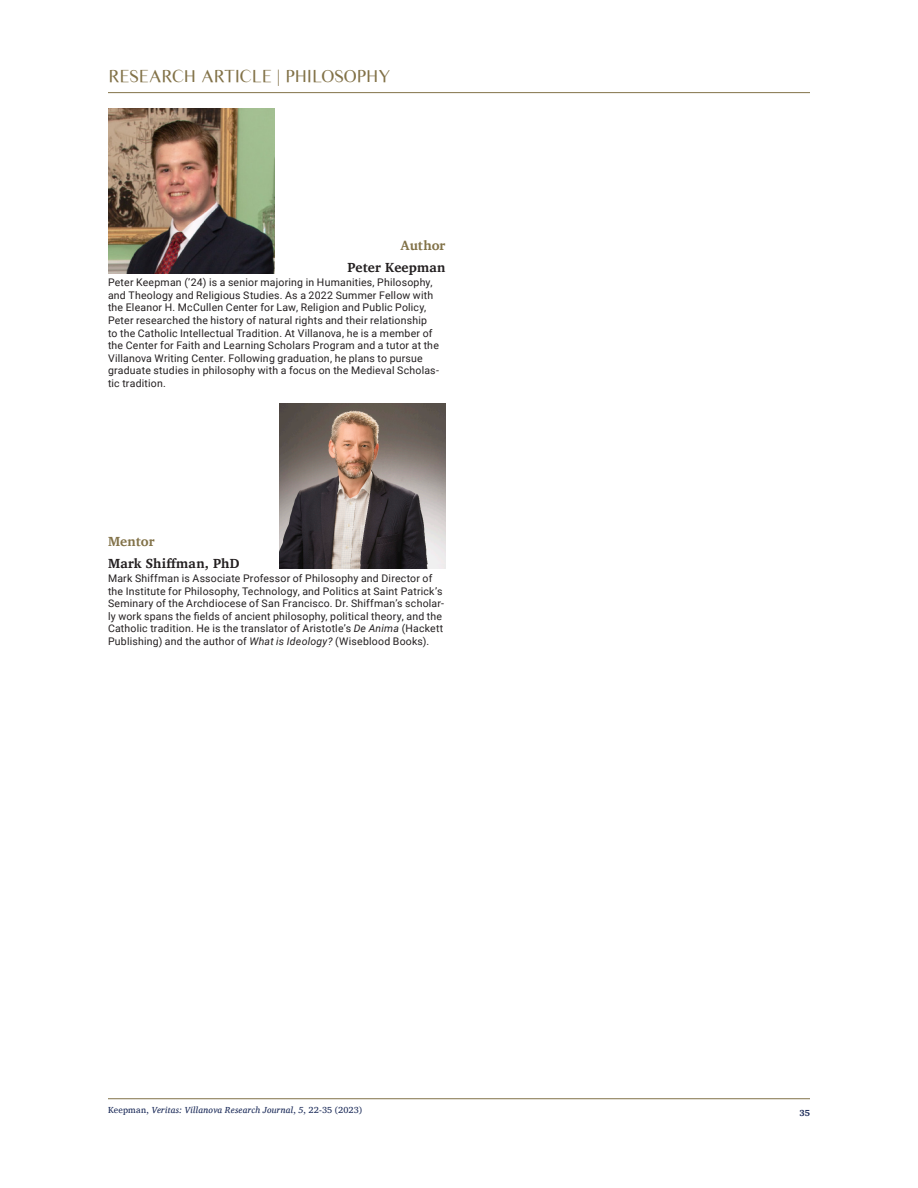
<style>
.page{position:relative;width:918px;height:1188px;background:#fff}
.page>*{position:absolute;margin:0;border:0;box-sizing:border-box;transform-origin:0 0}
.t1{font:18px "Times Sans Serif";letter-spacing:-.04em;color:#827248}
.t2{font:700 13.5px "Charis SIL";letter-spacing:.005em;color:#231f20}
.t3{font:700 13.5px "Charis SIL";color:#827248}
.t4{font:10.5px/12.6px "Roboto";letter-spacing:.02em;color:#231f20}
.t5{font:italic 9px "Charis SIL";letter-spacing:.03em;color:#172756}
.t6{font:700 9px "Charis SIL";color:#172756}
.s1{font-style:italic}
.s2{font-style:normal}
</style>
<div class="page">
<hr style="left:108px;top:1098px;width:702px;height:1px;background:#827248">
<hr style="left:108px;top:92px;width:702px;height:1px;background:#827248">
<img style="left:108px;top:108px;width:166px;height:166px">
<img style="left:279px;top:403px;width:167px;height:166px">
<p class="t1" style="left:108px;top:64px;width:285px">RESEARCH ARTICLE | PHILOSOPHY</p>
<p class="t3" style="left:401px;top:238px;width:46px">Author</p>
<p class="t2" style="left:347px;top:260px;width:100px">Peter Keepman</p>
<p class="t4" style="left:108px;top:276px;width:333px">Peter Keepman (’24) is a senior majoring in Humanities, Philosophy, and Theology and Religious Studies. As a 2022 Summer Fellow with the Eleanor H. McCullen Center for Law, Religion and Public Policy, Peter researched the history of natural rights and their relationship to the Catholic Intellectual Tradition. At Villanova, he is a member of the Center for Faith and Learning Scholars Program and a tutor at the Villanova Writing Center. Following graduation, he plans to pursue graduate studies in philosophy with a focus on the Medieval Scholas&shy;tic tradition.</p>
<p class="t3" style="left:108px;top:534px;width:48px">Mentor</p>
<p class="t2" style="left:108px;top:556px;width:133px">Mark Shiffman, PhD</p>
<p class="t4" style="left:108px;top:572px;width:338px">Mark Shiffman is Associate Professor of Philosophy and Director of the Institute for Philosophy, Technology, and Politics at Saint Patrick’s Seminary of the Archdiocese of San Francisco. Dr. Shiffman’s scholar&shy;ly work spans the fields of ancient philosophy, political theory, and the Catholic tradition. He is the translator of Aristotle’s <span class="s1">De Anima</span> (Hackett Publishing) and the author of <span class="s1">What is Ideology?</span> (Wiseblood Books).</p>
<p class="t5" style="left:108px;top:1105px;width:256px"><span class="s2">Keepman,</span> Veritas: Villanova Research Journal<span class="s2">,</span> 5<span class="s2">, 22-35 (2023)</span></p>
<p class="t6" style="left:799px;top:1108px;width:12px">35</p>
</div>
